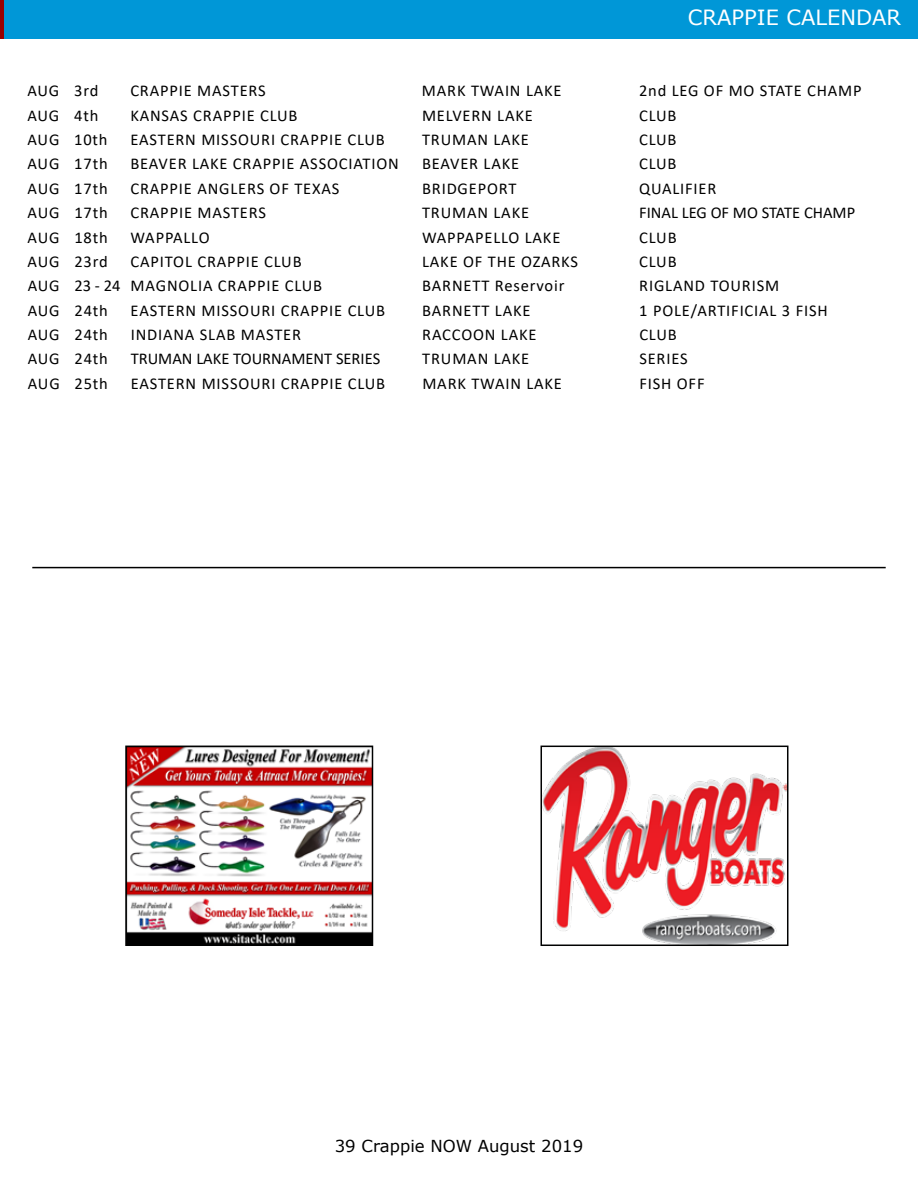
<style>
.page{position:relative;width:918px;height:1188px;background:#fff}
.page>*{position:absolute;margin:0;border:0;box-sizing:border-box;transform-origin:0 0}
.t1{font:21px "MS Reference Sans Serif";color:#fff}
.t2{font:16.5px "Calibri";letter-spacing:.05em;color:#000}
.t3{font:16.5px "Calibri";color:#000}
.t4{font:16.5px "MS Reference Sans Serif";color:#000}
</style>
<div class="page">
<hr style="left:32px;top:567px;width:854px;height:1px;background:#000">
<img style="left:544px;top:749px;width:241px;height:194px">
<div style="left:541px;top:746px;width:247px;height:200px;border:2px solid #000101"></div>
<img style="left:128px;top:749px;width:242px;height:194px">
<div style="left:125px;top:746px;width:248px;height:200px;border:2px solid #000101"></div>
<div style="left:0;top:0;width:918px;height:38px;background:#0097d7"></div>
<hr style="left:0;top:0;width:4px;height:38px;background:#900">
<p class="t1" style="left:688px;top:4px;width:215px">CRAPPIE CALENDAR</p>
<p class="t2" style="left:27px;top:79px;width:72px">AUG 3rd</p>
<p class="t2" style="left:130px;top:79px;width:137px">CRAPPIE MASTERS</p>
<p class="t2" style="left:422px;top:79px;width:141px">MARK TWAIN LAKE</p>
<p class="t2" style="left:639px;top:79px;width:224px">2nd LEG OF MO STATE CHAMP</p>
<p class="t2" style="left:27px;top:104px;width:72px">AUG 4th</p>
<p class="t2" style="left:130px;top:104px;width:169px">KANSAS CRAPPIE CLUB</p>
<p class="t2" style="left:422px;top:104px;width:112px">MELVERN LAKE</p>
<p class="t2" style="left:639px;top:104px;width:39px">CLUB</p>
<p class="t2" style="left:27px;top:128px;width:82px">AUG 10th</p>
<p class="t2" style="left:130px;top:128px;width:256px">EASTERN MISSOURI CRAPPIE CLUB</p>
<p class="t2" style="left:422px;top:128px;width:109px">TRUMAN LAKE</p>
<p class="t2" style="left:639px;top:128px;width:39px">CLUB</p>
<p class="t2" style="left:28px;top:152px;width:82px">AUG 17th</p>
<p class="t2" style="left:130px;top:152px;width:270px">BEAVER LAKE CRAPPIE ASSOCIATION</p>
<p class="t2" style="left:422px;top:152px;width:99px">BEAVER LAKE</p>
<p class="t2" style="left:639px;top:152px;width:39px">CLUB</p>
<p class="t2" style="left:28px;top:177px;width:82px">AUG 17th</p>
<p class="t2" style="left:130px;top:177px;width:210px">CRAPPIE ANGLERS OF TEXAS</p>
<p class="t2" style="left:422px;top:177px;width:96px">BRIDGEPORT</p>
<p class="t2" style="left:639px;top:177px;width:79px">QUALIFIER</p>
<p class="t2" style="left:28px;top:201px;width:82px">AUG 17th</p>
<p class="t2" style="left:131px;top:201px;width:137px">CRAPPIE MASTERS</p>
<p class="t2" style="left:422px;top:201px;width:109px">TRUMAN LAKE</p>
<p class="t3" style="left:639px;top:201px;width:218px">FINAL LEG OF MO STATE CHAMP</p>
<p class="t2" style="left:28px;top:226px;width:82px">AUG 18th</p>
<p class="t2" style="left:131px;top:226px;width:81px">WAPPALLO</p>
<p class="t2" style="left:422px;top:226px;width:140px">WAPPAPELLO LAKE</p>
<p class="t2" style="left:639px;top:226px;width:39px">CLUB</p>
<p class="t2" style="left:28px;top:250px;width:82px">AUG 23rd</p>
<p class="t2" style="left:131px;top:250px;width:173px">CAPITOL CRAPPIE CLUB</p>
<p class="t2" style="left:422px;top:250px;width:157px">LAKE OF THE OZARKS</p>
<p class="t2" style="left:639px;top:250px;width:39px">CLUB</p>
<p class="t2" style="left:28px;top:274px;width:296px">AUG 23 - 24 MAGNOLIA CRAPPIE CLUB</p>
<p class="t2" style="left:422px;top:274px;width:144px">BARNETT Reservoir</p>
<p class="t2" style="left:639px;top:274px;width:141px">RIGLAND TOURISM</p>
<p class="t2" style="left:28px;top:299px;width:82px">AUG 24th</p>
<p class="t2" style="left:131px;top:299px;width:256px">EASTERN MISSOURI CRAPPIE CLUB</p>
<p class="t2" style="left:422px;top:299px;width:110px">BARNETT LAKE</p>
<p class="t2" style="left:639px;top:299px;width:190px">1 POLE/ARTIFICIAL 3 FISH</p>
<p class="t2" style="left:28px;top:323px;width:82px">AUG 24th</p>
<p class="t2" style="left:131px;top:323px;width:172px">INDIANA SLAB MASTER</p>
<p class="t2" style="left:422px;top:323px;width:116px">RACCOON LAKE</p>
<p class="t2" style="left:639px;top:323px;width:39px">CLUB</p>
<p class="t2" style="left:28px;top:347px;width:82px">AUG 24th</p>
<p class="t3" style="left:131px;top:347px;width:251px">TRUMAN LAKE TOURNAMENT SERIES</p>
<p class="t2" style="left:422px;top:347px;width:109px">TRUMAN LAKE</p>
<p class="t2" style="left:639px;top:347px;width:50px">SERIES</p>
<p class="t2" style="left:28px;top:372px;width:82px">AUG 25th</p>
<p class="t2" style="left:131px;top:372px;width:256px">EASTERN MISSOURI CRAPPIE CLUB</p>
<p class="t2" style="left:422px;top:372px;width:141px">MARK TWAIN LAKE</p>
<p class="t2" style="left:639px;top:372px;width:67px">FISH OFF</p>
<p class="t4" style="left:335px;top:1136px;width:250px">39 Crappie NOW August 2019</p>
</div>
